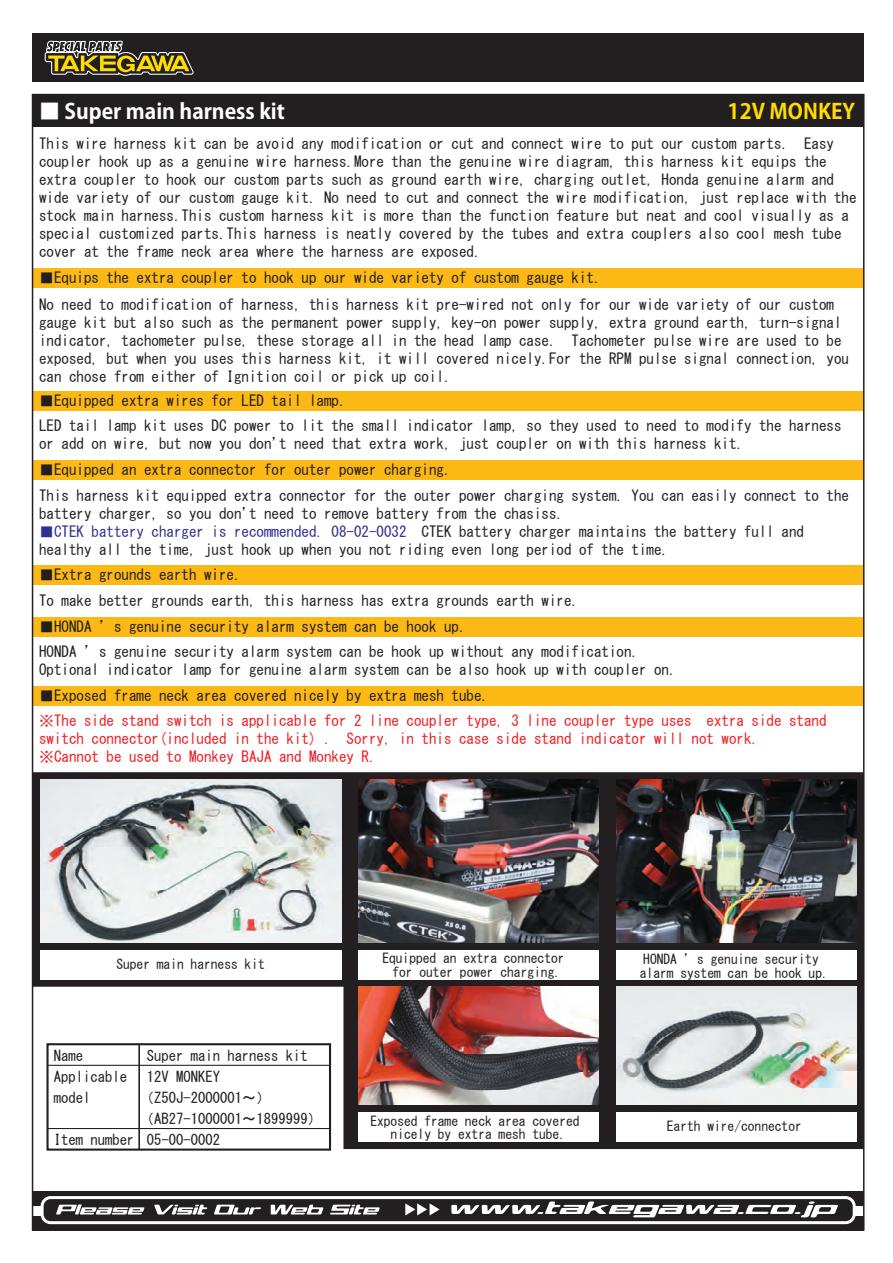
<style>
.page{position:relative;width:893px;height:1263px;background:#fff}
.page>*{position:absolute;margin:0;border:0;box-sizing:border-box;transform-origin:0 0}
.t1{font:700 21px "Koz Go Pro";color:#fff}
.t2{font:700 21px "Koz Go Pro";color:#ffdc01}
.t3{font:15px/18px "MS Gothic";color:#231f20}
.t4{font:15px/18px "MS Gothic";color:#ee1d23}
.t5{font:14.7px/21px "MS Gothic";color:#231f20}
.t6{font:13.5px/13.5px "MS Gothic";color:#231f20;text-align:center}
.s1{color:#2e3092}
</style>
<div class="page">
<div style="left:33px;top:95px;width:831px;height:32px;background:#231f20"></div>
<div style="left:33px;top:686px;width:831px;height:19px;background:#fcb814"></div>
<div style="left:33px;top:617px;width:831px;height:20px;background:#fcb814"></div>
<div style="left:33px;top:565px;width:831px;height:20px;background:#fcb814"></div>
<div style="left:33px;top:460px;width:831px;height:20px;background:#fcb814"></div>
<div style="left:33px;top:392px;width:831px;height:19px;background:#fcb814"></div>
<div style="left:33px;top:268px;width:831px;height:20px;background:#fcb814"></div>
<div style="left:33px;top:33px;width:831px;height:49px;background:#231f20"></div>
<svg style="left:44px;top:40px;width:150px;height:36px"></svg>
<div style="left:33px;top:1191px;width:831px;height:39px;background:#231f20"></div>
<svg style="left:451px;top:1201px;width:387px;height:16px"></svg>
<svg style="left:56px;top:1204px;width:88px;height:10px"></svg>
<svg style="left:154px;top:1205px;width:53px;height:9px"></svg>
<svg style="left:214px;top:1205px;width:47px;height:9px"></svg>
<svg style="left:271px;top:1205px;width:52px;height:9px"></svg>
<svg style="left:330px;top:1205px;width:50px;height:9px"></svg>
<svg style="left:405px;top:1203px;width:35px;height:12px"></svg>
<div style="left:41px;top:1196px;width:815px;height:28px;border:3px solid #fff;border-radius:9px"></div>
<div style="left:33px;top:1206px;width:9px;height:10px;background:#fff"></div>
<div style="left:854px;top:1206px;width:10px;height:10px;background:#fff"></div>
<svg style="left:35px;top:772px;width:826px;height:377px"></svg>
<div style="left:358px;top:950px;width:241px;height:29px;background:#fff"></div>
<div style="left:40px;top:950px;width:301px;height:29px;background:#fff"></div>
<img style="left:40px;top:780px;width:301px;height:162px">
<img style="left:358px;top:780px;width:241px;height:162px">
<img style="left:358px;top:987px;width:241px;height:118px">
<div style="left:616px;top:950px;width:240px;height:29px;background:#fff"></div>
<img style="left:616px;top:780px;width:240px;height:162px">
<div style="left:358px;top:1112px;width:241px;height:29px;background:#fff"></div>
<img style="left:616px;top:987px;width:240px;height:118px">
<div style="left:616px;top:1112px;width:240px;height:29px;background:#fff"></div>
<h1 class="t1" style="left:39px;top:98px;width:247px">■ Super main harness kit</h1>
<h1 class="t2" style="left:728px;top:98px;width:129px">12V MONKEY</h1>
<p class="t3" style="left:39px;top:135px;width:819px">This wire harness kit can be avoid any modification or cut and connect wire to put our custom parts. Easy coupler hook up as a genuine wire harness.More than the genuine wire diagram, this harness kit equips the extra coupler to hook our custom parts such as ground earth wire, charging outlet, Honda genuine alarm and wide variety of our custom gauge kit. No need to cut and connect the wire modification, just replace with the stock main harness.This custom harness kit is more than the function feature but neat and cool visually as a special customized parts.This harness is neatly covered by the tubes and extra couplers also cool mesh tube cover at the frame neck area where the harness are exposed.</p>
<p class="t3" style="left:39px;top:269px;width:564px">■Equips the extra coupler to hook up our wide variety of custom gauge kit.</p>
<p class="t3" style="left:39px;top:295px;width:812px">No need to modification of harness, this harness kit pre-wired not only for our wide variety of our custom gauge kit but also such as the permanent power supply, key-on power supply, extra ground earth, turn-signal indicator, tachometer pulse, these storage all in the head lamp case. Tachometer pulse wire are used to be exposed, but when you uses this harness kit, it will covered nicely.For the RPM pulse signal connection, you can chose from either of Ignition coil or pick up coil.</p>
<p class="t3" style="left:39px;top:392px;width:309px">■Equipped extra wires for LED tail lamp.</p>
<p class="t3" style="left:39px;top:417px;width:804px">LED tail lamp kit uses DC power to lit the small indicator lamp, so they used to need to modify the harness or add on wire, but now you don’t need that extra work, just coupler on with this harness kit.</p>
<p class="t3" style="left:39px;top:460px;width:414px">■Equipped an extra connector for outer power charging.</p>
<p class="t3" style="left:39px;top:487px;width:812px">This harness kit equipped extra connector for the outer power charging system. You can easily connect to the battery charger, so you don’t need to remove battery from the chasiss.</p>
<p class="t3" style="left:39px;top:523px;width:767px"><span class="s1">■CTEK battery charger is recommended. 08-02-0032</span>　CTEK battery charger maintains the battery full and healthy all the time, just hook up when you not riding even long period of the time.</p>
<p class="t3" style="left:39px;top:566px;width:204px">■Extra grounds earth wire.</p>
<p class="t3" style="left:39px;top:591px;width:542px">To make better grounds earth, this harness has extra grounds earth wire.</p>
<p class="t3" style="left:39px;top:618px;width:429px">■HONDA ’s genuine security alarm system can be hook up.</p>
<p class="t3" style="left:39px;top:643px;width:639px">HONDA ’s genuine security alarm system can be hook up without any modification.<br>Optional indicator lamp for genuine alarm system can be also hook up with coupler on.</p>
<p class="t3" style="left:39px;top:686px;width:452px">■Exposed frame neck area covered nicely by extra mesh tube.</p>
<p class="t4" style="left:39px;top:712px;width:789px">※The side stand switch is applicable for 2 line coupler type, 3 line coupler type uses extra side stand switch connector(included in the kit) . Sorry, in this case side stand indicator will not work.<br>※Cannot be used to Monkey BAJA and Monkey R.</p>
<p class="t6" style="left:116px;top:957px;width:150px">Super main harness kit</p>
<p class="t5" style="left:54px;top:1045px;width:75px">Name<br>Applicable model</p>
<p class="t5" style="left:54px;top:1129px;width:82px">Item number</p>
<p class="t5" style="left:147px;top:1045px;width:163px">Super main harness kit</p>
<p class="t5" style="left:147px;top:1066px;width:75px">12V MONKEY</p>
<p class="t5" style="left:139px;top:1087px;width:133px">（Z50J-2000001〜）</p>
<p class="t5" style="left:139px;top:1108px;width:185px">（AB27-1000001〜1899999）</p>
<p class="t5" style="left:147px;top:1129px;width:75px">05-00-0002</p>
<p class="t6" style="left:382px;top:951px;width:184px">Equipped an extra connector for outer power charging.</p>
<p class="t6" style="left:640px;top:953px;width:191px;text-align:left">HONDA ’s genuine security alarm system can be hook up.</p>
<p class="t6" style="left:370px;top:1114px;width:211px">Exposed frame neck area covered nicely by extra mesh tube.</p>
<p class="t6" style="left:667px;top:1119px;width:137px">Earth wire/connector</p>
</div>
